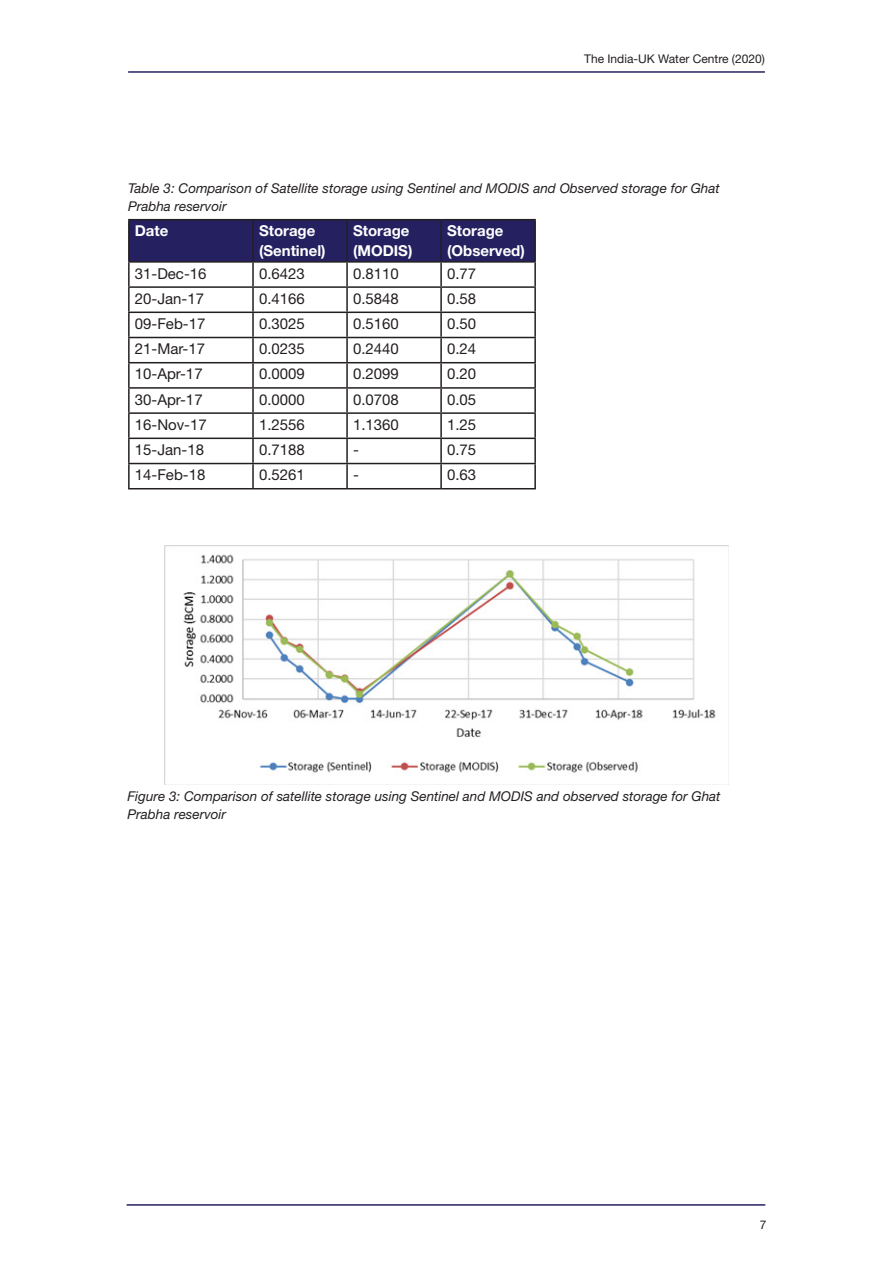
<style>
.page{position:relative;width:893px;height:1263px;background:#fff}
.page>*{position:absolute;margin:0;border:0;box-sizing:border-box;transform-origin:0 0}
.Body_text{font:15px "Helvetica Neue LT Std";color:#231f20}
.table_column_headers{font:700 15px/19.5px "Helvetica Neue LT Std";color:#fff}
.photo_caption{font:italic 13.5px/18px "Helvetica Neue LT Std";color:#231f20}
.t1{font:12px "Helvetica Neue LT Std";color:#231f20}
</style>
<div class="page">
<hr style="left:128px;top:71px;width:637px;height:2px;background:#252161">
<hr style="left:127px;top:1204px;width:638px;height:2px;background:#252161">
<div style="left:130px;top:220px;width:404px;height:41px;background:#252161"></div>
<hr style="left:128px;top:219px;width:125px;height:1px;background:#231f20">
<hr style="left:128px;top:220px;width:2px;height:41px;background:#231f20">
<hr style="left:253px;top:219px;width:94px;height:1px;background:#231f20">
<hr style="left:252px;top:220px;width:2px;height:41px;background:#231f20">
<hr style="left:347px;top:219px;width:94px;height:1px;background:#231f20">
<hr style="left:346px;top:220px;width:2px;height:41px;background:#231f20">
<hr style="left:441px;top:219px;width:95px;height:1px;background:#231f20">
<hr style="left:440px;top:220px;width:2px;height:41px;background:#231f20">
<hr style="left:534px;top:220px;width:2px;height:41px;background:#231f20">
<hr style="left:128px;top:261px;width:125px;height:2px;background:#231f20">
<hr style="left:128px;top:263px;width:2px;height:23px;background:#231f20">
<hr style="left:253px;top:261px;width:94px;height:2px;background:#231f20">
<hr style="left:252px;top:263px;width:2px;height:23px;background:#231f20">
<hr style="left:347px;top:261px;width:94px;height:2px;background:#231f20">
<hr style="left:346px;top:263px;width:2px;height:23px;background:#231f20">
<hr style="left:441px;top:261px;width:95px;height:2px;background:#231f20">
<hr style="left:440px;top:263px;width:2px;height:23px;background:#231f20">
<hr style="left:534px;top:263px;width:2px;height:23px;background:#231f20">
<hr style="left:128px;top:286px;width:125px;height:2px;background:#231f20">
<hr style="left:128px;top:288px;width:2px;height:24px;background:#231f20">
<hr style="left:253px;top:286px;width:94px;height:2px;background:#231f20">
<hr style="left:252px;top:288px;width:2px;height:24px;background:#231f20">
<hr style="left:347px;top:286px;width:94px;height:2px;background:#231f20">
<hr style="left:346px;top:288px;width:2px;height:24px;background:#231f20">
<hr style="left:441px;top:286px;width:95px;height:2px;background:#231f20">
<hr style="left:440px;top:288px;width:2px;height:24px;background:#231f20">
<hr style="left:534px;top:288px;width:2px;height:24px;background:#231f20">
<hr style="left:128px;top:312px;width:125px;height:1px;background:#231f20">
<hr style="left:128px;top:313px;width:2px;height:24px;background:#231f20">
<hr style="left:253px;top:312px;width:94px;height:1px;background:#231f20">
<hr style="left:252px;top:313px;width:2px;height:24px;background:#231f20">
<hr style="left:347px;top:312px;width:94px;height:1px;background:#231f20">
<hr style="left:346px;top:313px;width:2px;height:24px;background:#231f20">
<hr style="left:441px;top:312px;width:95px;height:1px;background:#231f20">
<hr style="left:440px;top:313px;width:2px;height:24px;background:#231f20">
<hr style="left:534px;top:313px;width:2px;height:24px;background:#231f20">
<hr style="left:128px;top:337px;width:125px;height:1px;background:#231f20">
<hr style="left:128px;top:338px;width:2px;height:24px;background:#231f20">
<hr style="left:253px;top:337px;width:94px;height:1px;background:#231f20">
<hr style="left:252px;top:338px;width:2px;height:24px;background:#231f20">
<hr style="left:347px;top:337px;width:94px;height:1px;background:#231f20">
<hr style="left:346px;top:338px;width:2px;height:24px;background:#231f20">
<hr style="left:441px;top:337px;width:95px;height:1px;background:#231f20">
<hr style="left:440px;top:338px;width:2px;height:24px;background:#231f20">
<hr style="left:534px;top:338px;width:2px;height:24px;background:#231f20">
<hr style="left:128px;top:362px;width:125px;height:1px;background:#231f20">
<hr style="left:128px;top:363px;width:2px;height:24px;background:#231f20">
<hr style="left:253px;top:362px;width:94px;height:1px;background:#231f20">
<hr style="left:252px;top:363px;width:2px;height:24px;background:#231f20">
<hr style="left:347px;top:362px;width:94px;height:1px;background:#231f20">
<hr style="left:346px;top:363px;width:2px;height:24px;background:#231f20">
<hr style="left:441px;top:362px;width:95px;height:1px;background:#231f20">
<hr style="left:440px;top:363px;width:2px;height:24px;background:#231f20">
<hr style="left:534px;top:363px;width:2px;height:24px;background:#231f20">
<hr style="left:128px;top:387px;width:125px;height:2px;background:#231f20">
<hr style="left:128px;top:389px;width:2px;height:23px;background:#231f20">
<hr style="left:253px;top:387px;width:94px;height:2px;background:#231f20">
<hr style="left:252px;top:389px;width:2px;height:23px;background:#231f20">
<hr style="left:347px;top:387px;width:94px;height:2px;background:#231f20">
<hr style="left:346px;top:389px;width:2px;height:23px;background:#231f20">
<hr style="left:441px;top:387px;width:95px;height:2px;background:#231f20">
<hr style="left:440px;top:389px;width:2px;height:23px;background:#231f20">
<hr style="left:534px;top:389px;width:2px;height:23px;background:#231f20">
<hr style="left:128px;top:412px;width:125px;height:2px;background:#231f20">
<hr style="left:128px;top:414px;width:2px;height:24px;background:#231f20">
<hr style="left:253px;top:412px;width:94px;height:2px;background:#231f20">
<hr style="left:252px;top:414px;width:2px;height:24px;background:#231f20">
<hr style="left:347px;top:412px;width:94px;height:2px;background:#231f20">
<hr style="left:346px;top:414px;width:2px;height:24px;background:#231f20">
<hr style="left:441px;top:412px;width:95px;height:2px;background:#231f20">
<hr style="left:440px;top:414px;width:2px;height:24px;background:#231f20">
<hr style="left:534px;top:414px;width:2px;height:24px;background:#231f20">
<hr style="left:128px;top:438px;width:125px;height:1px;background:#231f20">
<hr style="left:128px;top:439px;width:2px;height:24px;background:#231f20">
<hr style="left:253px;top:438px;width:94px;height:1px;background:#231f20">
<hr style="left:252px;top:439px;width:2px;height:24px;background:#231f20">
<hr style="left:347px;top:438px;width:94px;height:1px;background:#231f20">
<hr style="left:346px;top:439px;width:2px;height:24px;background:#231f20">
<hr style="left:441px;top:438px;width:95px;height:1px;background:#231f20">
<hr style="left:440px;top:439px;width:2px;height:24px;background:#231f20">
<hr style="left:534px;top:439px;width:2px;height:24px;background:#231f20">
<hr style="left:128px;top:463px;width:125px;height:1px;background:#231f20">
<hr style="left:128px;top:464px;width:2px;height:24px;background:#231f20">
<hr style="left:253px;top:463px;width:94px;height:1px;background:#231f20">
<hr style="left:252px;top:464px;width:2px;height:24px;background:#231f20">
<hr style="left:347px;top:463px;width:94px;height:1px;background:#231f20">
<hr style="left:346px;top:464px;width:2px;height:24px;background:#231f20">
<hr style="left:441px;top:463px;width:95px;height:1px;background:#231f20">
<hr style="left:440px;top:464px;width:2px;height:24px;background:#231f20">
<hr style="left:534px;top:464px;width:2px;height:24px;background:#231f20">
<hr style="left:128px;top:488px;width:125px;height:1px;background:#231f20">
<hr style="left:253px;top:488px;width:94px;height:1px;background:#231f20">
<hr style="left:347px;top:488px;width:94px;height:1px;background:#231f20">
<hr style="left:441px;top:488px;width:95px;height:1px;background:#231f20">
<img style="left:164px;top:546px;width:565px;height:238px">
<p class="t1" style="left:584px;top:51px;width:182px">The India-UK Water Centre (2020)</p>
<p class="photo_caption" style="left:128px;top:179px;width:593px">Table 3: Comparison of Satellite storage using Sentinel and MODIS and Observed storage for Ghat<br>Prabha reservoir</p>
<p class="table_column_headers" style="left:135px;top:221px;width:35px">Date</p>
<p class="table_column_headers" style="left:259px;top:221px;width:68px">Storage (Sentinel)</p>
<p class="table_column_headers" style="left:353px;top:221px;width:61px">Storage (MODIS)</p>
<p class="table_column_headers" style="left:447px;top:221px;width:79px">Storage (Observed)</p>
<p class="Body_text" style="left:135px;top:264px;width:73px">31-Dec-16</p>
<p class="Body_text" style="left:259px;top:264px;width:47px">0.6423</p>
<p class="Body_text" style="left:353px;top:264px;width:47px">0.8110</p>
<p class="Body_text" style="left:447px;top:264px;width:31px">0.77</p>
<p class="Body_text" style="left:135px;top:289px;width:71px">20-Jan-17</p>
<p class="Body_text" style="left:259px;top:289px;width:47px">0.4166</p>
<p class="Body_text" style="left:353px;top:289px;width:47px">0.5848</p>
<p class="Body_text" style="left:447px;top:289px;width:31px">0.58</p>
<p class="Body_text" style="left:135px;top:315px;width:72px">09-Feb-17</p>
<p class="Body_text" style="left:259px;top:315px;width:47px">0.3025</p>
<p class="Body_text" style="left:353px;top:315px;width:47px">0.5160</p>
<p class="Body_text" style="left:447px;top:315px;width:31px">0.50</p>
<p class="Body_text" style="left:135px;top:340px;width:72px">21-Mar-17</p>
<p class="Body_text" style="left:259px;top:340px;width:47px">0.0235</p>
<p class="Body_text" style="left:353px;top:340px;width:47px">0.2440</p>
<p class="Body_text" style="left:447px;top:340px;width:31px">0.24</p>
<p class="Body_text" style="left:135px;top:365px;width:69px">10-Apr-17</p>
<p class="Body_text" style="left:259px;top:365px;width:47px">0.0009</p>
<p class="Body_text" style="left:353px;top:365px;width:47px">0.2099</p>
<p class="Body_text" style="left:447px;top:365px;width:31px">0.20</p>
<p class="Body_text" style="left:135px;top:390px;width:69px">30-Apr-17</p>
<p class="Body_text" style="left:259px;top:390px;width:47px">0.0000</p>
<p class="Body_text" style="left:353px;top:390px;width:47px">0.0708</p>
<p class="Body_text" style="left:447px;top:390px;width:31px">0.05</p>
<p class="Body_text" style="left:135px;top:416px;width:73px">16-Nov-17</p>
<p class="Body_text" style="left:259px;top:416px;width:47px">1.2556</p>
<p class="Body_text" style="left:353px;top:416px;width:47px">1.1360</p>
<p class="Body_text" style="left:447px;top:416px;width:31px">1.25</p>
<p class="Body_text" style="left:135px;top:441px;width:71px">15-Jan-18</p>
<p class="Body_text" style="left:259px;top:441px;width:47px">0.7188</p>
<p class="Body_text" style="left:353px;top:441px;width:7px">-</p>
<p class="Body_text" style="left:447px;top:441px;width:31px">0.75</p>
<p class="Body_text" style="left:135px;top:466px;width:72px">14-Feb-18</p>
<p class="Body_text" style="left:259px;top:466px;width:47px">0.5261</p>
<p class="Body_text" style="left:353px;top:466px;width:7px">-</p>
<p class="Body_text" style="left:447px;top:466px;width:31px">0.63</p>
<p class="photo_caption" style="left:128px;top:786px;width:594px">Figure 3: Comparison of satellite storage using Sentinel and MODIS and observed storage for Ghat<br>Prabha reservoir</p>
<p class="t1" style="left:760px;top:1217px;width:8px">7</p>
</div>
